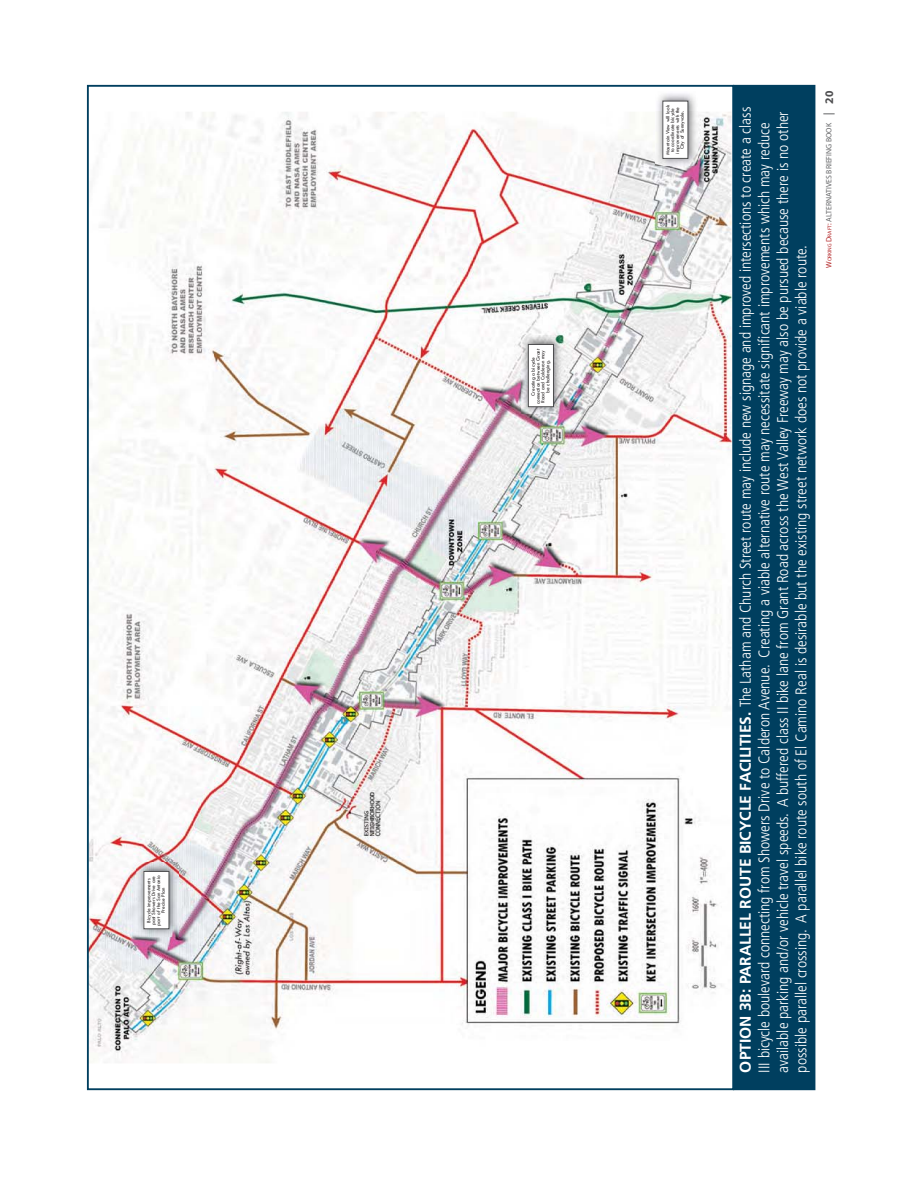
<style>
.page{position:relative;width:918px;height:1188px;background:#fff}
.page>*{position:absolute;margin:0;border:0;box-sizing:border-box;transform-origin:0 0}
.t1{font:300 condensed 15.6px/18.6px "Frutiger LT Std";color:#fff}
.t2{font:700 11.7px "Myriad Pro";color:#4f4f51}
.t3{font:7.8px "Myriad Pro";color:#636466}
.t4{font:5.4px/4.8px "Tw Cen";color:#231f20;text-align:center}
.s1{font-weight:700;font-stretch:normal}
.s2{color:#b22325}
.s3{font-size:5.4px;color:#b22325}
</style>
<div class="page">
<svg style="left:823px;top:113px;width:12px;height:1px"></svg>
<img style="left:90px;top:112px;width:641px;height:951px">
<div style="left:733px;top:85px;width:82px;height:1005px;background:#003f5f"></div>
<img style="left:137px;top:862px;width:41px;height:74px">
<div style="left:144px;top:871px;width:25px;height:58px;background:#fff"></div>
<div style="left:143px;top:871px;width:26px;height:58px;border:1px solid #4c4c4e"></div>
<img style="left:655px;top:93px;width:42px;height:73px">
<div style="left:663px;top:101px;width:25px;height:57px;background:#fff"></div>
<div style="left:662px;top:101px;width:26px;height:58px;border:1px solid #4c4c4e"></div>
<img style="left:521px;top:335px;width:42px;height:79px">
<div style="left:528px;top:344px;width:25px;height:63px;background:#fff"></div>
<div style="left:528px;top:344px;width:26px;height:63px;border:1px solid #4c4c4e"></div>
<p class="t4" style="left:146px;top:926px;width:51px;rotate:-90deg">Bicycle improvements past Showers Drive are part of the San Antonio<br>Precise Plan</p>
<p class="t4" style="left:531px;top:404px;width:57px;rotate:-90deg">Creating a bicycle connection between Grant<br>Road and Calderon may be challenging.</p>
<p class="t4" style="left:665px;top:155px;width:52px;rotate:-90deg">Mountain View will look to coordinate bicycle improvements with the<br>City of Sunnyvale.</p>
<p class="t1" style="left:737px;top:1073px;width:967px;rotate:-90deg"><span class="s1">OPTION 3B: PARALLEL ROUTE BICYCLE FACILITIES.</span> The Latham and Church Street route may include new signage and improved intersections to create a class III bicycle boulevard connecting from Showers Drive to Calderon Avenue. Creating a viable alternative route may necessitate significant improvements which may reduce available parking and/or vehicle travel speeds. A buffered class II bike lane from Grant Road across the West Valley Freeway may also be pursued because there is no other possible parallel crossing. A parallel bike route south of El Camino Real is desirable but the existing street network does not provide a viable route.</p>
<p class="t2" style="left:822px;top:104px;width:14px;rotate:-90deg">20</p>
<p class="t3" style="left:824px;top:268px;width:147px;rotate:-90deg"><span class="s2">W</span><span class="s3">ORKING</span> <span class="s2">D</span><span class="s3">RAFT</span><span class="s2">:</span> ALTERNATIVES BRIEFING BOOK</p>
</div>
